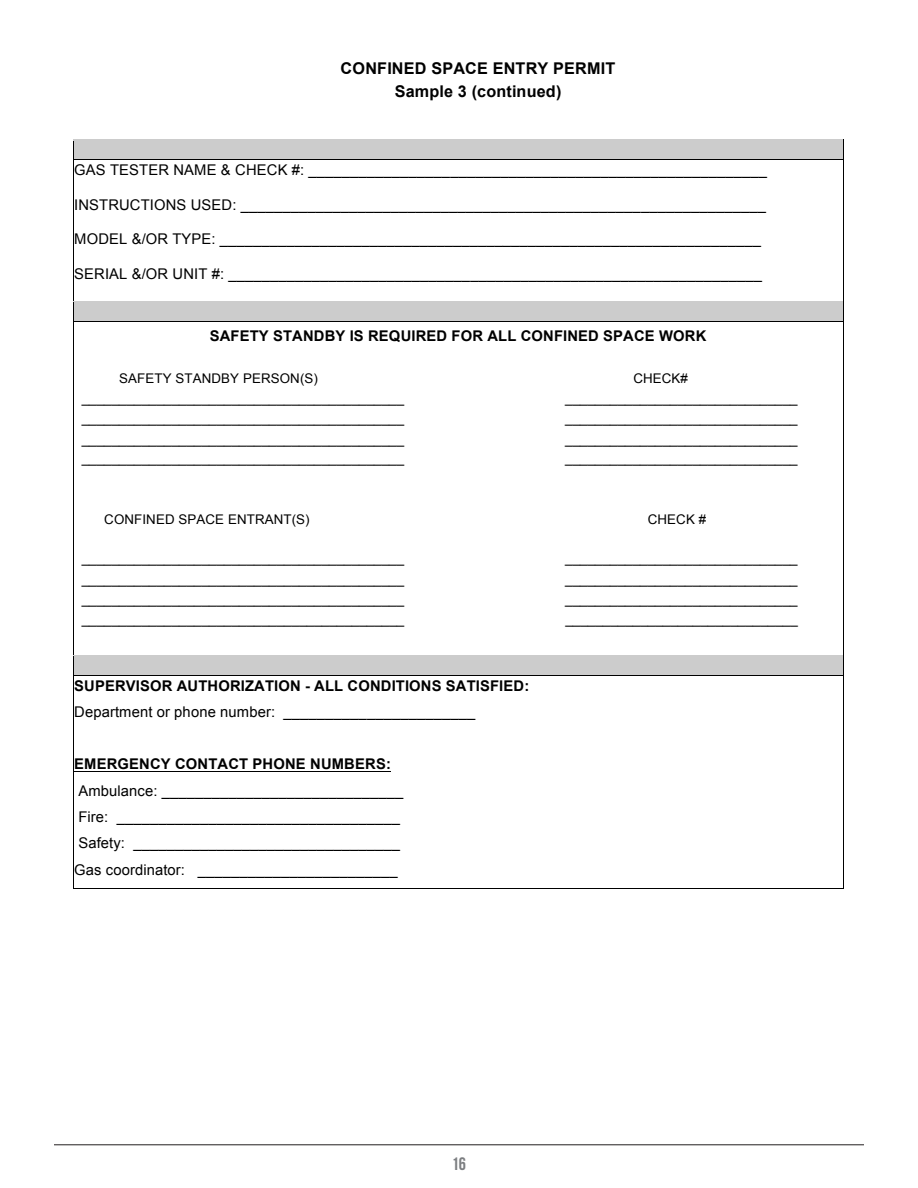
<style>
.page{position:relative;width:918px;height:1188px;background:#fff}
.page>*{position:absolute;margin:0;border:0;box-sizing:border-box;transform-origin:0 0}
.t1{font:18px "Bebas Neue";color:#7c7e81}
.t2{font:700 16.2px/23.4px "Arial";letter-spacing:.01em;color:#000;text-align:center}
.t3{font:14.7px/26.2px "Arial";letter-spacing:.01em;color:#000}
.t4{font:700 14.7px/26.2px "Arial";letter-spacing:.01em;color:#000}
.t5{font:13.35px "Arial";letter-spacing:.01em;color:#000}
.s1{font-weight:400}
.s2{font-weight:700}
</style>
<div class="page">
<hr style="left:54px;top:1145px;width:810px;height:1px;background:#231f20">
<div style="left:74px;top:141px;width:768px;height:17px;background:#ccc"></div>
<hr style="left:74px;top:139px;width:769px;height:1px;background:#000">
<hr style="left:74px;top:140px;width:769px;height:1px;background:#ccc">
<hr style="left:73px;top:158px;width:770px;height:2px;background:#ccc">
<svg style="left:73px;top:139px;width:1px;height:22px"></svg>
<hr style="left:74px;top:160px;width:769px;height:1px;background:#000">
<svg style="left:843px;top:139px;width:1px;height:22px"></svg>
<hr style="left:73px;top:161px;width:1px;height:140px;background:#000">
<hr style="left:843px;top:161px;width:1px;height:140px;background:#000">
<div style="left:74px;top:302px;width:768px;height:18px;background:#ccc"></div>
<hr style="left:74px;top:301px;width:769px;height:1px;background:#ccc">
<hr style="left:73px;top:320px;width:770px;height:1px;background:#ccc">
<svg style="left:73px;top:301px;width:1px;height:22px"></svg>
<hr style="left:74px;top:321px;width:769px;height:1px;background:#000">
<svg style="left:843px;top:301px;width:1px;height:22px"></svg>
<hr style="left:73px;top:323px;width:1px;height:332px;background:#000">
<hr style="left:843px;top:323px;width:1px;height:332px;background:#000">
<div style="left:74px;top:657px;width:768px;height:17px;background:#ccc"></div>
<hr style="left:74px;top:655px;width:769px;height:1px;background:#000">
<hr style="left:74px;top:656px;width:769px;height:1px;background:#ccc">
<hr style="left:73px;top:674px;width:770px;height:1px;background:#ccc">
<hr style="left:74px;top:772px;width:317px;height:1px;background:#000">
<svg style="left:73px;top:655px;width:1px;height:22px"></svg>
<hr style="left:74px;top:675px;width:769px;height:1px;background:#000">
<svg style="left:843px;top:655px;width:1px;height:22px"></svg>
<hr style="left:73px;top:677px;width:1px;height:211px;background:#000">
<hr style="left:74px;top:888px;width:769px;height:1px;background:#000">
<hr style="left:843px;top:677px;width:1px;height:211px;background:#000">
<p class="t2" style="left:341px;top:57px;width:276px">CONFINED SPACE ENTRY PERMIT<br>Sample 3 (continued)</p>
<p class="t3" style="left:74px;top:157px;width:694px">GAS TESTER NAME &amp; CHECK #: _______________________________________________________</p>
<p class="t3" style="left:74px;top:191px;width:693px">INSTRUCTIONS USED: _______________________________________________________________</p>
<p class="t3" style="left:74px;top:226px;width:688px">MODEL &amp;/OR TYPE: _________________________________________________________________</p>
<p class="t3" style="left:74px;top:261px;width:689px">SERIAL &amp;/OR UNIT #: ________________________________________________________________</p>
<p class="t4" style="left:210px;top:324px;width:498px">SAFETY STANDBY IS REQUIRED FOR ALL CONFINED SPACE WORK</p>
<p class="t5" style="left:119px;top:370px;width:200px">SAFETY STANDBY PERSON(S)</p>
<p class="t5" style="left:634px;top:370px;width:56px">CHECK#</p>
<p class="t5" style="left:82px;top:390px;width:324px">___________________________________________</p>
<p class="t5" style="left:565px;top:390px;width:234px">_______________________________</p>
<p class="t5" style="left:82px;top:410px;width:324px">___________________________________________</p>
<p class="t5" style="left:565px;top:410px;width:234px">_______________________________</p>
<p class="t5" style="left:82px;top:430px;width:324px">___________________________________________</p>
<p class="t5" style="left:565px;top:430px;width:234px">_______________________________</p>
<p class="t5" style="left:82px;top:450px;width:324px">___________________________________________</p>
<p class="t5" style="left:565px;top:450px;width:234px">_______________________________</p>
<p class="t5" style="left:104px;top:510px;width:207px">CONFINED SPACE ENTRANT(S)</p>
<p class="t5" style="left:648px;top:510px;width:60px">CHECK #</p>
<p class="t5" style="left:82px;top:550px;width:324px">___________________________________________</p>
<p class="t5" style="left:565px;top:550px;width:234px">_______________________________</p>
<p class="t5" style="left:82px;top:570px;width:324px">___________________________________________</p>
<p class="t5" style="left:565px;top:570px;width:234px">_______________________________</p>
<p class="t5" style="left:82px;top:590px;width:324px">___________________________________________</p>
<p class="t5" style="left:565px;top:590px;width:234px">_______________________________</p>
<p class="t5" style="left:82px;top:610px;width:324px">___________________________________________</p>
<p class="t5" style="left:565px;top:610px;width:234px">_______________________________</p>
<p class="t4" style="left:74px;top:673px;width:457px">SUPERVISOR AUTHORIZATION - ALL CONDITIONS SATISFIED:<br><span class="s1">Department or phone number: _______________________</span></p>
<p class="t3" style="left:74px;top:751px;width:331px"><span class="s2">EMERGENCY CONTACT PHONE NUMBERS:<br></span>Ambulance: _____________________________ Fire: __________________________________ Safety: ________________________________ Gas coordinator: ________________________</p>
<h1 class="t1" style="left:452px;top:1154px;width:16px">16</h1>
</div>
